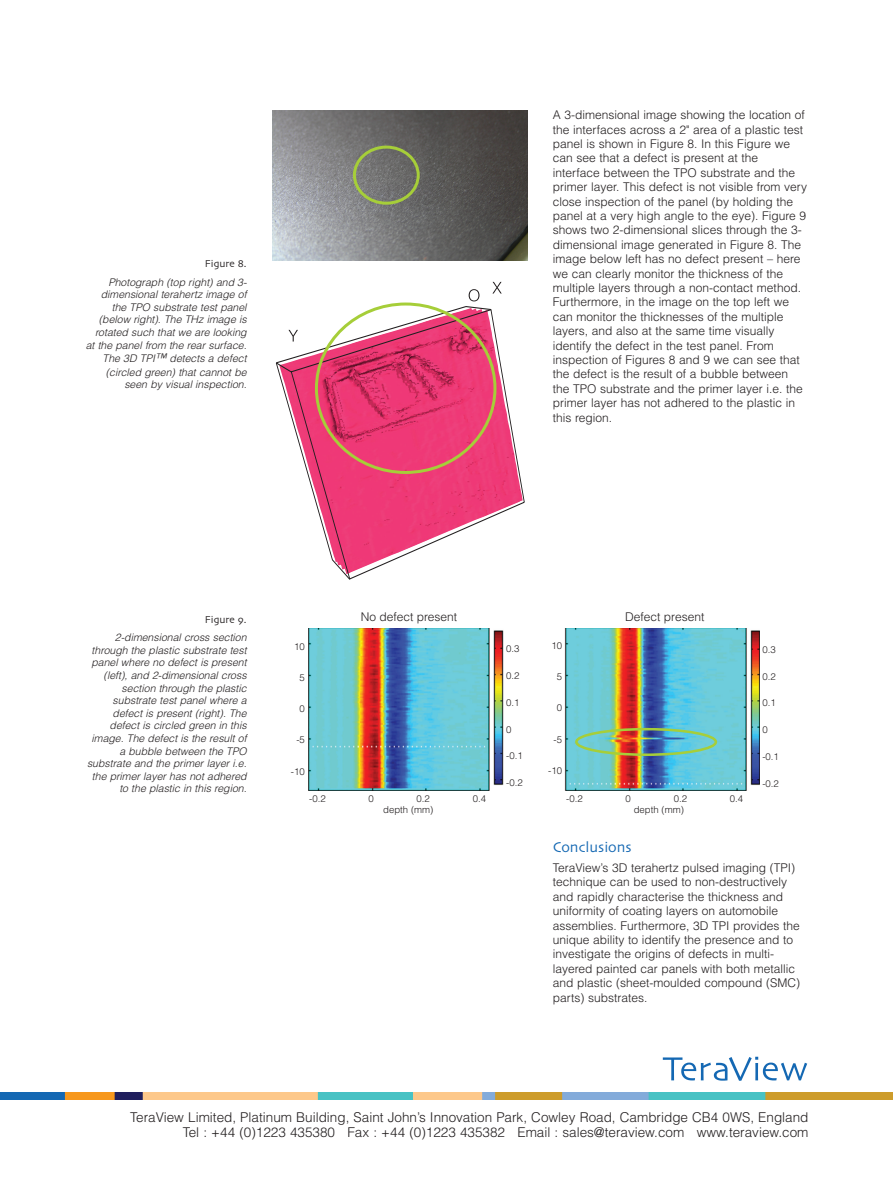
<style>
.page{position:relative;width:893px;height:1188px;background:#fff}
.page>*{position:absolute;margin:0;border:0;box-sizing:border-box;transform-origin:0 0}
.t1{font:15px "Skia CC";color:#1468b3}
.t2{font:300 13.5px/15px "Helvetica";color:#231f20;text-align:right}
.t3{font:300 12px/14.4px "Helvetica";color:#231f20}
.t4{font:italic 300 10.5px/12.6px "Helvetica";color:#231f20;text-align:right}
.t5{font:10.5px "Skia CC";color:#231f20}
.t6{font:300 9.6px "Helvetica";color:#231f20}
.s1{font-size:12px}
</style>
<div class="page">
<img style="left:492px;top:371px;width:31px;height:146px">
<svg style="left:276px;top:329px;width:216px;height:251px"></svg>
<img style="left:272px;top:111px;width:255px;height:150px">
<svg style="left:353px;top:146px;width:67px;height:59px;background:#787d68"></svg>
<svg style="left:315px;top:282px;width:187px;height:192px"></svg>
<img style="left:308px;top:628px;width:451px;height:163px">
<div style="left:575px;top:728px;width:142px;height:28px;border:3px solid #a6ce39;border-radius:50%"></div>
<img style="left:0;top:1093px;width:892px;height:6px">
<svg style="left:663px;top:1057px;width:144px;height:24px"></svg>
<p class="t5" style="left:205px;top:258px;width:43px">Figure 8.</p>
<p class="t4" style="left:86px;top:275px;width:162px">Photograph (top right) and 3- dimensional terahertz image of the TPO substrate test panel (below right). The THz image is rotated such that we are looking at the panel from the rear surface.</p>
<p class="t4" style="left:103px;top:352px;width:146px">The 3D TPI<span class="s1">™</span> detects a defect (circled green) that cannot be seen by visual inspection.</p>
<p class="t3" style="left:553px;top:108px;width:256px">A 3-dimensional image showing the location of the interfaces across a 2" area of a plastic test panel is shown in Figure 8. In this Figure we can see that a defect is present at the interface between the TPO substrate and the primer layer. This defect is not visible from very close inspection of the panel (by holding the panel at a very high angle to the eye). Figure 9 shows two 2-dimensional slices through the 3- dimensional image generated in Figure 8. The image below left has no defect present – here we can clearly monitor the thickness of the multiple layers through a non-contact method.<br>Furthermore, in the image on the top left we can monitor the thicknesses of the multiple layers, and also at the same time visually identify the defect in the test panel. From inspection of Figures 8 and 9 we can see that the defect is the result of a bubble between the TPO substrate and the primer layer i.e. the primer layer has not adhered to the plastic in this region.</p>
<p class="t5" style="left:205px;top:614px;width:43px">Figure 9.</p>
<p class="t4" style="left:87px;top:631px;width:161px">2-dimensional cross section through the plastic substrate test panel where no defect is present (left), and 2-dimensional cross section through the plastic substrate test panel where a defect is present (right). The defect is circled green in this image. The defect is the result of a bubble between the TPO substrate and the primer layer i.e. the primer layer has not adhered to the plastic in this region.</p>
<p class="t6" style="left:294px;top:640px;width:12px">10</p>
<p class="t6" style="left:300px;top:672px;width:7px">5</p>
<p class="t6" style="left:300px;top:703px;width:7px">0</p>
<p class="t6" style="left:296px;top:734px;width:10px">-5</p>
<p class="t6" style="left:291px;top:765px;width:15px">-10</p>
<p class="t3" style="left:361px;top:609px;width:98px">No defect present</p>
<p class="t3" style="left:625px;top:609px;width:81px">Defect present</p>
<p class="t6" style="left:506px;top:643px;width:15px">0.3</p>
<p class="t6" style="left:506px;top:670px;width:15px">0.2</p>
<p class="t6" style="left:506px;top:696px;width:15px">0.1</p>
<p class="t6" style="left:506px;top:723px;width:7px">0</p>
<p class="t6" style="left:506px;top:750px;width:18px">-0.1</p>
<p class="t6" style="left:506px;top:777px;width:18px">-0.2</p>
<p class="t6" style="left:551px;top:640px;width:12px">10</p>
<p class="t6" style="left:557px;top:671px;width:7px">5</p>
<p class="t6" style="left:557px;top:702px;width:7px">0</p>
<p class="t6" style="left:554px;top:733px;width:10px">-5</p>
<p class="t6" style="left:548px;top:764px;width:15px">-10</p>
<p class="t6" style="left:762px;top:643px;width:15px">0.3</p>
<p class="t6" style="left:762px;top:670px;width:15px">0.2</p>
<p class="t6" style="left:762px;top:697px;width:15px">0.1</p>
<p class="t6" style="left:762px;top:724px;width:7px">0</p>
<p class="t6" style="left:762px;top:750px;width:18px">-0.1</p>
<p class="t6" style="left:762px;top:777px;width:18px">-0.2</p>
<p class="t6" style="left:309px;top:793px;width:18px">-0.2</p>
<p class="t6" style="left:369px;top:793px;width:7px">0</p>
<p class="t6" style="left:417px;top:793px;width:15px">0.2</p>
<p class="t6" style="left:473px;top:793px;width:15px">0.4</p>
<p class="t6" style="left:383px;top:804px;width:52px">depth (mm)</p>
<p class="t6" style="left:634px;top:804px;width:52px">depth (mm)</p>
<p class="t6" style="left:566px;top:793px;width:18px">-0.2</p>
<p class="t6" style="left:626px;top:793px;width:7px">0</p>
<p class="t6" style="left:674px;top:793px;width:15px">0.2</p>
<p class="t6" style="left:730px;top:793px;width:15px">0.4</p>
<p class="t1" style="left:553px;top:839px;width:80px">Conclusions</p>
<p class="t3" style="left:553px;top:860px;width:249px">TeraView’s 3D terahertz pulsed imaging (TPI) technique can be used to non-destructively and rapidly characterise the thickness and uniformity of coating layers on automobile assemblies. Furthermore, 3D TPI provides the unique ability to identify the presence and to investigate the origins of defects in multi&shy;layered painted car panels with both metallic and plastic (sheet-moulded compound (SMC) parts) substrates.</p>
<p class="t2" style="left:130px;top:1110px;width:680px">TeraView Limited, Platinum Building, Saint John’s Innovation Park, Cowley Road, Cambridge CB4 0WS, England<br>Tel : +44 (0)1223 435380 Fax : +44 (0)1223 435382 Email : sales@teraview.com www.teraview.com</p>
</div>
